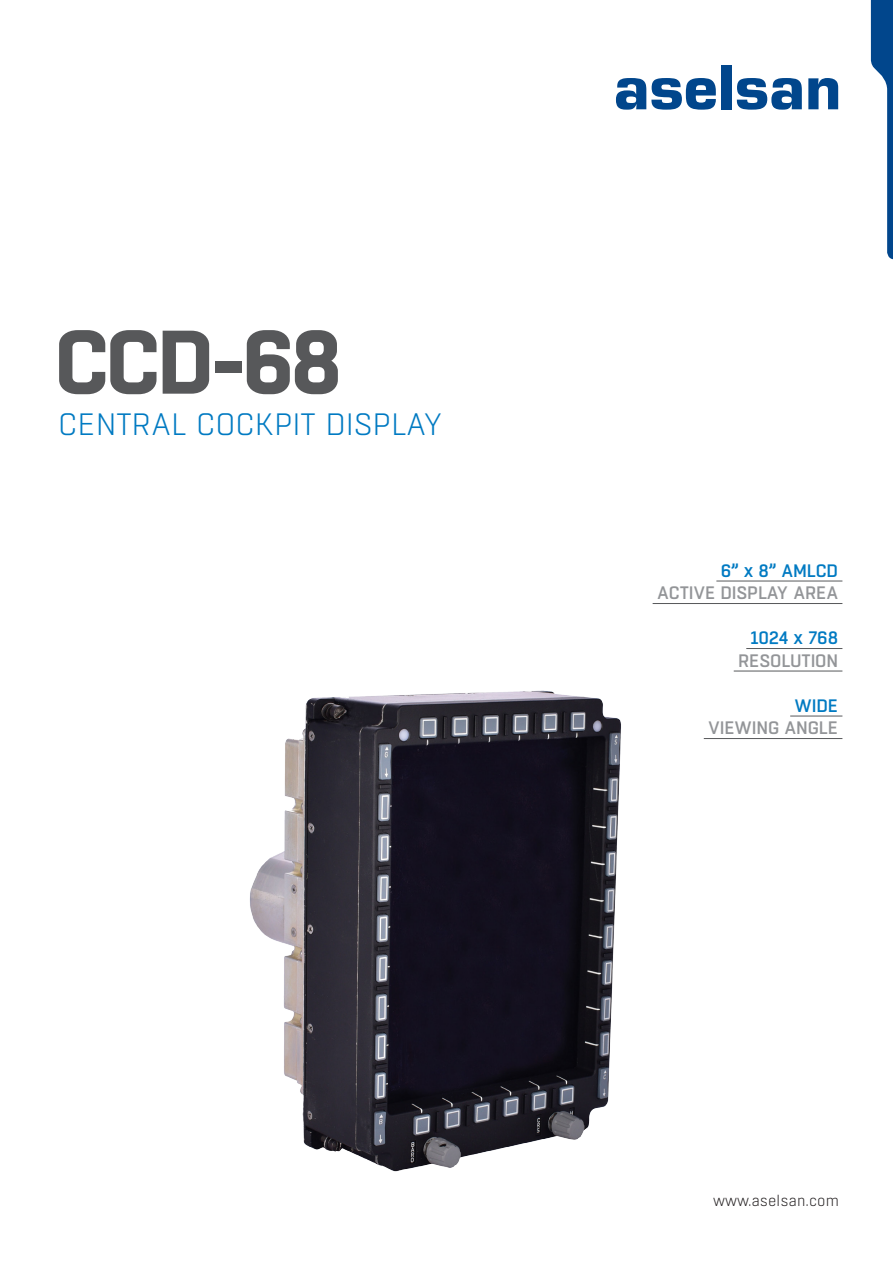
<style>
.page{position:relative;width:893px;height:1263px;background:#fff}
.page>*{position:absolute;margin:0;border:0;box-sizing:border-box;transform-origin:0 0}
.t1{font:700 90px "Boxed";color:#57585a}
.t2{font:300 30.9px "Boxed";letter-spacing:-.005em;color:#007ac2}
.t3{font:500 18px "Boxed";letter-spacing:-.01em;color:#939598}
.t4{font:500 18px "Boxed";letter-spacing:-.01em;color:#007ac2}
.t5{font:300 15px "Boxed";color:#231f20}
</style>
<div class="page">
<svg style="left:616px;top:78px;width:100px;height:32px"></svg>
<div style="left:721px;top:65px;width:10px;height:44px;background:#01468c"></div>
<svg style="left:737px;top:78px;width:65px;height:32px"></svg>
<svg style="left:808px;top:78px;width:30px;height:31px"></svg>
<svg style="left:871px;top:0;width:22px;height:259px"></svg>
<img style="left:250px;top:690px;width:371px;height:482px">
<hr style="left:716px;top:581px;width:126px;height:1px;background:#57585a">
<hr style="left:653px;top:603px;width:189px;height:1px;background:#57585a">
<hr style="left:746px;top:648px;width:96px;height:1px;background:#57585a">
<hr style="left:734px;top:671px;width:108px;height:1px;background:#57585a">
<hr style="left:790px;top:716px;width:52px;height:1px;background:#57585a">
<hr style="left:704px;top:738px;width:138px;height:1px;background:#57585a">
<p class="t1" style="left:55px;top:302px;width:289px">CCD-68</p>
<p class="t2" style="left:58px;top:405px;width:386px">CENTRAL COCKPIT DISPLAY</p>
<p class="t4" style="left:721px;top:559px;width:119px">6” x 8” AMLCD</p>
<p class="t3" style="left:657px;top:582px;width:183px">ACTIVE DISPLAY AREA</p>
<p class="t4" style="left:751px;top:627px;width:89px">1024 x 768</p>
<p class="t3" style="left:738px;top:649px;width:102px">RESOLUTION</p>
<p class="t4" style="left:795px;top:694px;width:45px">WIDE</p>
<p class="t3" style="left:708px;top:717px;width:131px">VIEWING ANGLE</p>
<p class="t5" style="left:713px;top:1191px;width:127px">www.aselsan.com</p>
</div>
